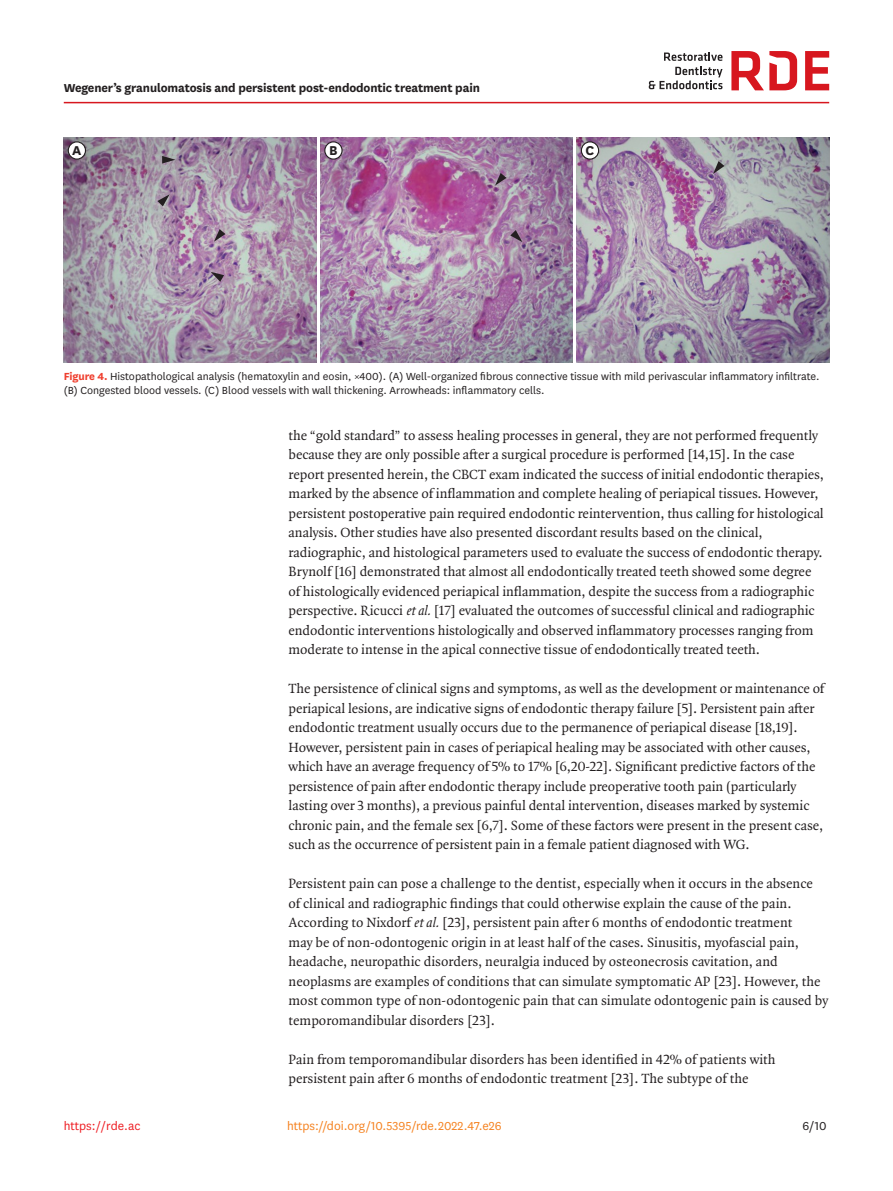
<style>
.page{position:relative;width:893px;height:1191px;background:#fff}
.page>*{position:absolute;margin:0;border:0;box-sizing:border-box;transform-origin:0 0}
.t1{font:700 15px "National";color:#231f20}
.body_p{font:14.25px/19.5px "Quadraat OT";letter-spacing:-.005em;color:#231f20}
.body_p_first{font:14.25px/19.5px "Quadraat OT";letter-spacing:-.005em;color:#231f20}
.alt-title-type{font:700 13.5px "National";letter-spacing:-.01em;color:#231f20}
.doi_running_footer{font:13.5px "National";color:#f58220}
.t2{font:13.5px "National";color:#ee1d23}
.t3{font:13.5px "National";color:#231f20}
.fig_caption{font:12px/13.5px "National";color:#231f20}
.s1{font-weight:700;color:#ef3e2e}
.s2{font-style:italic}
</style>
<div class="page">
<hr style="left:64px;top:102px;width:765px;height:1px;background:#d7171f">
<svg style="left:649px;top:52px;width:73px;height:37px"></svg>
<svg style="left:805px;top:51px;width:24px;height:39px"></svg>
<svg style="left:731px;top:51px;width:66px;height:39px"></svg>
<img style="left:64px;top:137px;width:252px;height:225px">
<img style="left:320px;top:137px;width:253px;height:225px">
<img style="left:577px;top:137px;width:252px;height:225px">
<div style="left:68px;top:142px;width:17px;height:17px;background:#fff;border-radius:50%"></div>
<div style="left:68px;top:141px;width:18px;height:19px;border:1px solid #231f20;border-radius:50%"></div>
<div style="left:325px;top:142px;width:17px;height:17px;background:#fff;border-radius:50%"></div>
<div style="left:324px;top:141px;width:19px;height:19px;border:1px solid #231f20;border-radius:50%"></div>
<div style="left:581px;top:142px;width:18px;height:17px;background:#fff;border-radius:50%"></div>
<div style="left:581px;top:141px;width:18px;height:19px;border:1px solid #231f20;border-radius:50%"></div>
<svg style="left:214px;top:229px;width:11px;height:13px"></svg>
<svg style="left:211px;top:272px;width:13px;height:10px"></svg>
<svg style="left:157px;top:194px;width:13px;height:12px"></svg>
<svg style="left:162px;top:156px;width:13px;height:8px"></svg>
<svg style="left:495px;top:173px;width:11px;height:13px"></svg>
<svg style="left:510px;top:230px;width:12px;height:12px"></svg>
<svg style="left:713px;top:161px;width:11px;height:13px"></svg>
<p class="alt-title-type" style="left:64px;top:78px;width:418px">Wegener’s granulomatosis and persistent post-endodontic treatment pain</p>
<p class="t1" style="left:72px;top:139px;width:11px">A</p>
<p class="t1" style="left:329px;top:139px;width:10px">B</p>
<p class="t1" style="left:586px;top:139px;width:10px">C</p>
<p class="fig_caption" style="left:64px;top:369px;width:757px"><span class="s1">Figure 4.</span> Histopathological analysis (hematoxylin and eosin, ×400). (A) Well-organized fibrous connective tissue with mild perivascular inflammatory infiltrate. (B) Congested blood vessels. (C) Blood vessels with wall thickening. Arrowheads: inflammatory cells.</p>
<p class="body_p_first" style="left:289px;top:425px;width:537px">the “gold standard” to assess healing processes in general, they are not performed frequently because they are only possible after a surgical procedure is performed [14,15]. In the case report presented herein, the CBCT exam indicated the success of initial endodontic therapies, marked by the absence of inflammation and complete healing of periapical tissues. However, persistent postoperative pain required endodontic reintervention, thus calling for histological analysis. Other studies have also presented discordant results based on the clinical, radiographic, and histological parameters used to evaluate the success of endodontic therapy.<br>Brynolf [16] demonstrated that almost all endodontically treated teeth showed some degree of histologically evidenced periapical inflammation, despite the success from a radiographic perspective. Ricucci <span class="s2">etal.</span>[17] evaluated the outcomes of successful clinical and radiographic endodontic interventions histologically and observed inflammatory processes ranging from moderate to intense in the apical connective tissue of endodontically treated teeth.</p>
<p class="body_p" style="left:289px;top:679px;width:537px">The persistence of clinical signs and symptoms, as well as the development or maintenance of periapical lesions, are indicative signs of endodontic therapy failure [5]. Persistent pain after endodontic treatment usually occurs due to the permanence of periapical disease [18,19].<br>However, persistent pain in cases of periapical healing may be associated with other causes, which have an average frequency of 5% to 17% [6,20-22]. Significant predictive factors of the persistence of pain after endodontic therapy include preoperative tooth pain (particularly lasting over 3 months), a previous painful dental intervention, diseases marked by systemic chronic pain, and the female sex [6,7]. Some of these factors were present in the present case, such as the occurrence of persistent pain in a female patient diagnosed with WG.</p>
<p class="body_p" style="left:289px;top:873px;width:541px">Persistent pain can pose a challenge to the dentist, especially when it occurs in the absence<br>of clinical and radiographic findings that could otherwise explain the cause of the pain.<br>According to Nixdorf <span class="s2">etal.</span>[23], persistent pain after 6 months of endodontic treatment<br>may be of non-odontogenic origin in at least half of the cases. Sinusitis, myofascial pain, headache, neuropathic disorders, neuralgia induced by osteonecrosis cavitation, and neoplasms are examples of conditions that can simulate symptomatic AP [23]. However, the most common type of non-odontogenic pain that can simulate odontogenic pain is caused by temporomandibular disorders [23].</p>
<p class="body_p" style="left:289px;top:1049px;width:488px">Pain from temporomandibular disorders has been identified in 42% of patients with persistent pain after 6 months of endodontic treatment [23]. The subtype of the</p>
<p class="doi_running_footer" style="left:287px;top:1116px;width:216px">https://doi.org/10.5395/rde.2022.47.e26</p>
<p class="t2" style="left:64px;top:1116px;width:78px">https://rde.ac</p>
<p class="t3" style="left:802px;top:1116px;width:26px">6/10</p>
</div>
